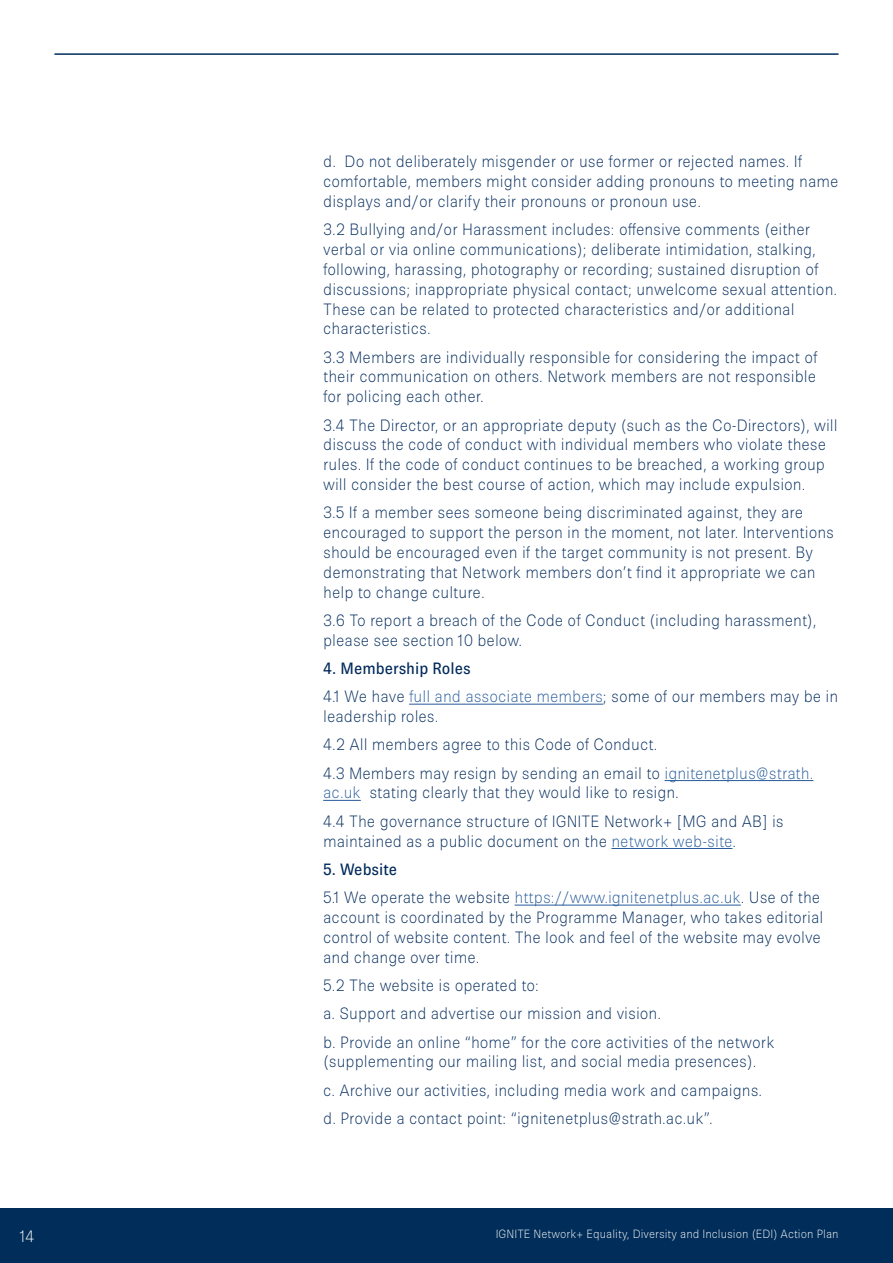
<style>
.page{position:relative;width:893px;height:1263px;background:#fff}
.page>*{position:absolute;margin:0;border:0;box-sizing:border-box;transform-origin:0 0}
.t1{font:100 16.5px/19.8px "Brown Pro";color:#002a5c}
.t2{font:500 16.5px "Brown Pro";color:#002a5c}
.t3{font:100 16.5px "Brown Pro";color:#fff}
.t4{font:100 12px "Brown Pro";color:#fff}
.s1{color:#275b9c}
</style>
<div class="page">
<hr style="left:409px;top:704px;width:194px;height:1px;background:#275b9c">
<hr style="left:664px;top:780px;width:149px;height:1px;background:#275b9c">
<hr style="left:323px;top:800px;width:38px;height:1px;background:#275b9c">
<hr style="left:611px;top:848px;width:121px;height:1px;background:#275b9c">
<hr style="left:515px;top:905px;width:226px;height:1px;background:#275b9c">
<div style="left:1px;top:1208px;width:892px;height:55px;background:#002d59"></div>
<hr style="left:54px;top:53px;width:784px;height:2px;background:#002d59">
<div style="left:0;top:1208px;width:54px;height:55px;background:#002d59"></div>
<p class="t1" style="left:323px;top:152px;width:517px">d. Do not deliberately misgender or use former or rejected names. If comfortable, members might consider adding pronouns to meeting name displays and/or clarify their pronouns or pronoun use.</p>
<p class="t1" style="left:323px;top:220px;width:515px">3.2 Bullying and/or Harassment includes: offensive comments (either verbal or via online communications); deliberate intimidation, stalking, following, harassing, photography or recording; sustained disruption of discussions; inappropriate physical contact; unwelcome sexual attention.<br>These can be related to protected characteristics and/or additional characteristics.</p>
<p class="t1" style="left:323px;top:347px;width:496px;text-align:justify">3.3 Members are individually responsible for considering the impact of their communication on others. Network members are not responsible for policing each other.</p>
<p class="t1" style="left:323px;top:415px;width:516px">3.4 The Director, or an appropriate deputy (such as the Co-Directors), will discuss the code of conduct with individual members who violate these rules. If the code of conduct continues to be breached, a working group will consider the best course of action, which may include expulsion.</p>
<p class="t1" style="left:323px;top:503px;width:512px">3.5 If a member sees someone being discriminated against, they are encouraged to support the person in the moment, not later. Interventions should be encouraged even if the target community is not present. By demonstrating that Network members don’t find it appropriate we can help to change culture.</p>
<p class="t1" style="left:323px;top:610px;width:495px">3.6 To report a breach of the Code of Conduct (including harassment), please see section 10 below.</p>
<p class="t2" style="left:323px;top:659px;width:149px">4. Membership Roles</p>
<p class="t1" style="left:323px;top:687px;width:517px">4.1 We have <span class="s1">full and associate members</span>; some of our members may be in leadership roles.</p>
<p class="t1" style="left:323px;top:735px;width:336px">4.2 All members agree to this Code of Conduct.</p>
<p class="t1" style="left:323px;top:763px;width:492px">4.3 Members may resign by sending an email to <span class="s1">ignitenetplus@strath. ac.uk</span> stating clearly that they would like to resign.</p>
<p class="t1" style="left:323px;top:811px;width:462px">4.4 The governance structure of IGNITE Network+ [MG and AB] is maintained as a public document on the <span class="s1">network web-site</span>.</p>
<p class="t2" style="left:323px;top:860px;width:75px">5. Website</p>
<p class="t1" style="left:323px;top:887px;width:502px">5.1 We operate the website <span class="s1">https://www.ignitenetplus.ac.uk</span>. Use of the account is coordinated by the Programme Manager, who takes editorial control of website content. The look and feel of the website may evolve and change over time.</p>
<p class="t1" style="left:323px;top:975px;width:218px">5.2 The website is operated to:</p>
<p class="t1" style="left:323px;top:1003px;width:339px">a. Support and advertise our mission and vision.</p>
<p class="t1" style="left:323px;top:1032px;width:453px">b. Provide an online “home” for the core activities of the network (supplementing our mailing list, and social media presences).</p>
<p class="t1" style="left:323px;top:1080px;width:441px">c. Archive our activities, including media work and campaigns.</p>
<p class="t1" style="left:323px;top:1108px;width:391px">d. Provide a contact point: “ignitenetplus@strath.ac.uk”.</p>
<p class="t3" style="left:20px;top:1227px;width:16px">14</p>
<p class="t4" style="left:496px;top:1227px;width:344px">IGNITE Network+ Equality, Diversity and Inclusion (EDI) Action Plan</p>
</div>
